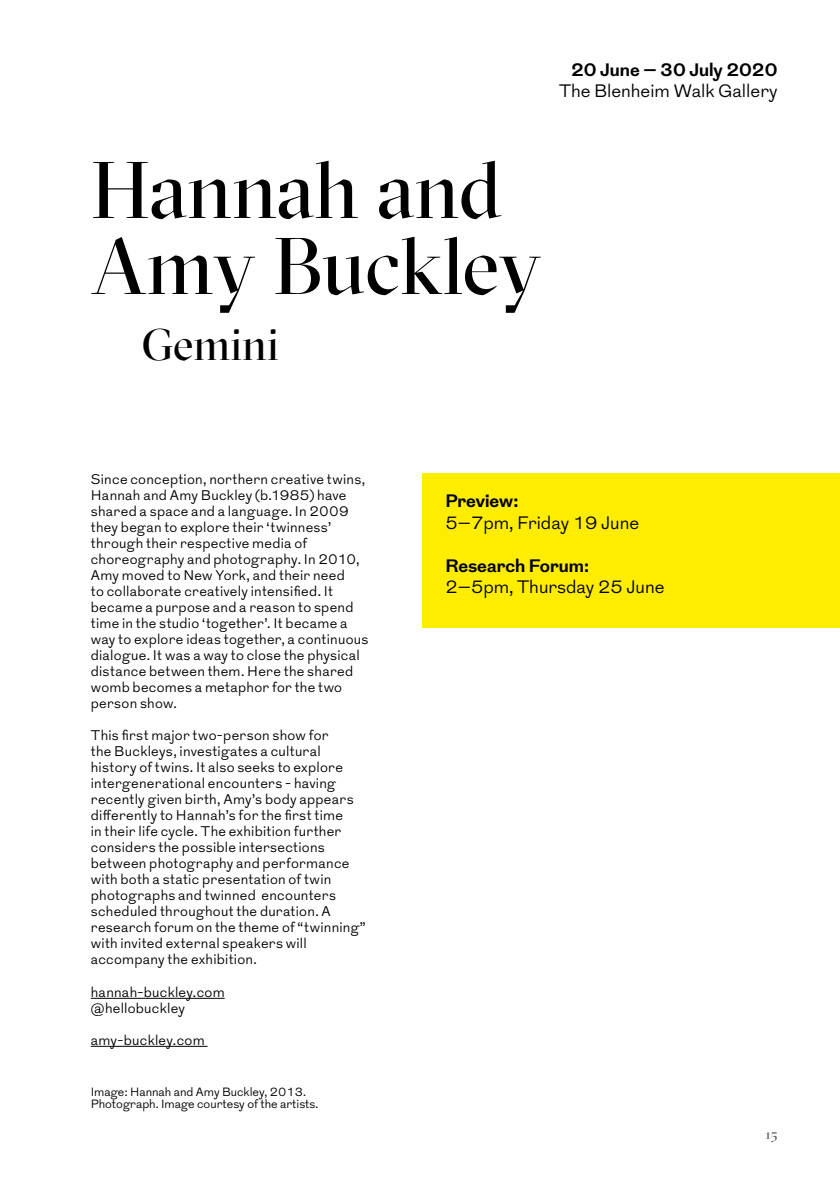
<style>
.page{position:relative;width:840px;height:1191px;background:#fff}
.page>*{position:absolute;margin:0;border:0;box-sizing:border-box;transform-origin:0 0}
.t1{font:80px/76px "GT Sectra Display Trial";letter-spacing:-.01em;color:#000}
.t2{font:44px "GT Sectra Display Trial";letter-spacing:-.01em;color:#000}
.t3{font:300 18px "Grot";color:#000}
.t4{font:700 18px "Grot";color:#000}
.t5{font:300 14px/16px "Grot";letter-spacing:.02em;color:#000}
.t6{font:14px "GT Sectra Display Trial";color:#575756}
.t7{font:300 12px/12px "Grot";color:#000}
</style>
<div class="page">
<hr style="left:91px;top:998px;width:133px;height:1px;background:#000">
<hr style="left:91px;top:1046px;width:116px;height:1px;background:#000">
<div style="left:422px;top:473px;width:417px;height:155px;background:#ffed00"></div>
<p class="t4" style="left:570px;top:57px;width:208px">20 June – 30 July 2020</p>
<p class="t3" style="left:558px;top:79px;width:220px">The Blenheim Walk Gallery</p>
<h1 class="t1" style="left:91px;top:161px;width:451px">Hannah and<br>Amy Buckley</h1>
<h2 class="t2" style="left:142px;top:328px;width:138px">Gemini</h2>
<p class="t5" style="left:91px;top:472px;width:279px">Since conception, northern creative twins, Hannah and Amy Buckley (b.1985) have shared a space and a language. In 2009 they began to explore their ‘twinness’ through their respective media of choreography and photography. In 2010, Amy moved to New York, and their need<br>to collaborate creatively intensified. It became a purpose and a reason to spend time in the studio ‘together’. It became a way to explore ideas together, a continuous dialogue. It was a way to close the physical distance between them. Here the shared womb becomes a metaphor for the two person show.</p>
<p class="t5" style="left:91px;top:728px;width:276px">This first major two-person show for<br>the Buckleys, investigates a cultural history of twins. It also seeks to explore intergenerational encounters - having recently given birth, Amy’s body appears differently to Hannah’s for the first time<br>in their life cycle. The exhibition further considers the possible intersections between photography and performance with both a static presentation of twin photographs and twinned encounters scheduled throughout the duration. A research forum on the theme of “twinning” with invited external speakers will accompany the exhibition.</p>
<p class="t5" style="left:91px;top:984px;width:135px">hannah-buckley.com @hellobuckley</p>
<p class="t5" style="left:91px;top:1032px;width:115px">amy-buckley.com</p>
<p class="t7" style="left:91px;top:1085px;width:229px">Image: Hannah and Amy Buckley, 2013.<br>Photograph. Image courtesy of the artists.</p>
<p class="t4" style="left:445px;top:488px;width:75px">Preview:</p>
<p class="t3" style="left:445px;top:510px;width:195px">5–7pm, Friday 19 June</p>
<p class="t4" style="left:445px;top:553px;width:145px">Research Forum:</p>
<p class="t3" style="left:445px;top:575px;width:220px">2–5pm, Thursday 25 June</p>
<p class="t6" style="left:764px;top:1129px;width:14px">15</p>
</div>
